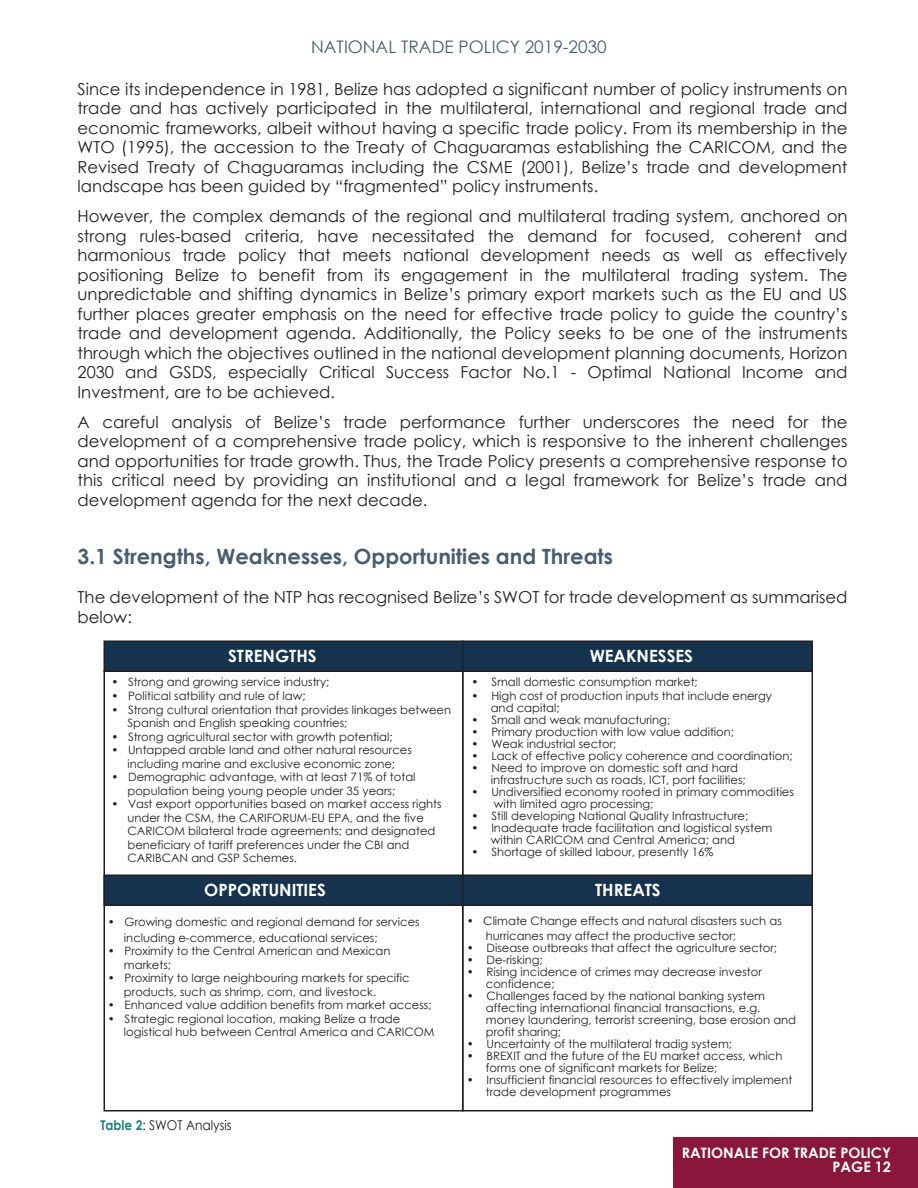
<style>
.page{position:relative;width:918px;height:1188px;background:#fff}
.page>*{position:absolute;margin:0;border:0;box-sizing:border-box;transform-origin:0 0}
.t1{font:700 21px "Century Gothic";color:#465e70}
.t2{font:17.25px "Century Gothic";color:#465e70}
.t3{font:700 16.95px "Century Gothic";color:#fff}
.t4{font:16.5px/19.5px "Century Gothic";color:#231f20;text-align:justify}
.t5{font:700 14.4px/13.5px "Century Gothic";color:#fff;text-align:right}
.t6{font:13.5px "Century Gothic";color:#231f20;scale:.9 1}
.t7{font:11.55px/13.5px "Century Gothic";color:#231f20}
.s1{font-weight:700;color:#1f807d}
</style>
<div class="page">
<div style="left:104px;top:640px;width:360px;height:32px;background:#16334d;border:2px solid #231f20"></div>
<div style="left:104px;top:670px;width:360px;height:442px;border:2px solid #231f20"></div>
<div style="left:462px;top:670px;width:351px;height:442px;border:2px solid #231f20"></div>
<div style="left:462px;top:640px;width:351px;height:32px;background:#16334d;border:2px solid #231f20"></div>
<div style="left:104px;top:874px;width:360px;height:32px;background:#16334d;border:2px solid #231f20"></div>
<div style="left:462px;top:874px;width:351px;height:32px;background:#16334d;border:2px solid #231f20"></div>
<div style="left:674px;top:1137px;width:244px;height:51px;background:#8a163b"></div>
<h2 class="t2" style="left:311px;top:34px;width:297px">NATIONAL TRADE POLICY 2019-2030</h2>
<p class="t4" style="left:78px;top:79px;width:771px">Since its independence in 1981, Belize has adopted a significant number of policy instruments on trade and has actively participated in the multilateral, international and regional trade and economic frameworks, albeit without having a specific trade policy. From its membership in the WTO (1995), the accession to the Treaty of Chaguaramas establishing the CARICOM, and the Revised Treaty of Chaguaramas including the CSME (2001), Belize’s trade and development landscape has been guided by “fragmented” policy instruments.</p>
<p class="t4" style="left:78px;top:206px;width:771px">However, the complex demands of the regional and multilateral trading system, anchored on strong rules-based criteria, have necessitated the demand for focused, coherent and harmonious trade policy that meets national development needs as well as effectively positioning Belize to benefit from its engagement in the multilateral trading system. The unpredictable and shifting dynamics in Belize’s primary export markets such as the EU and US further places greater emphasis on the need for effective trade policy to guide the country’s trade and development agenda. Additionally, the Policy seeks to be one of the instruments through which the objectives outlined in the national development planning documents, Horizon 2030 and GSDS, especially Critical Success Factor No.1 - Optimal National Income and Investment, are to be achieved.</p>
<p class="t4" style="left:78px;top:412px;width:771px">A careful analysis of Belize’s trade performance further underscores the need for the development of a comprehensive trade policy, which is responsive to the inherent challenges and opportunities for trade growth. Thus, the Trade Policy presents a comprehensive response to this critical need by providing an institutional and a legal framework for Belize’s trade and development agenda for the next decade.</p>
<h1 class="t1" style="left:78px;top:541px;width:537px">3.1 Strengths, Weaknesses, Opportunities and Threats</h1>
<h3 class="t4" style="left:78px;top:587px;width:771px">The development of the NTP has recognised Belize’s SWOT for trade development as summarised below:</h3>
<h3 class="t3" style="left:228px;top:643px;width:90px">STRENGTHS</h3>
<p class="t7" style="left:112px;top:675px;width:220px">• Strong and growing service industry;</p>
<p class="t7" style="left:112px;top:689px;width:196px">• Political satbility and rule of law;</p>
<p class="t7" style="left:127px;top:703px;width:325px;text-indent:-16px">• Strong cultural orientation that provides linkages between<br>Spanish and English speaking countries;</p>
<p class="t7" style="left:112px;top:730px;width:283px">• Strong agricultural sector with growth potential;</p>
<p class="t7" style="left:112px;top:743px;width:302px;text-align:center">• Untapped arable land and other natural resources including marine and exclusive economic zone;</p>
<p class="t7" style="left:112px;top:770px;width:306px;text-align:center">• Demographic advantage, with at least 71% of total population being young people under 35 years;</p>
<p class="t7" style="left:127px;top:797px;width:316px;text-indent:-16px">• Vast export opportunities based on market access rights under the CSM, the CARIFORUM-EU EPA, and the five CARICOM bilateral trade agreements; and designated beneficiary of tariff preferences under the CBI and CARIBCAN and GSP Schemes.</p>
<h3 class="t3" style="left:204px;top:877px;width:123px">OPPORTUNITIES</h3>
<p class="t7" style="left:124px;top:914px;width:297px;line-height:15.5px;text-indent:-16px">• Growing domestic and regional demand for services including e-commerce, educational services;</p>
<p class="t7" style="left:124px;top:944px;width:268px;text-indent:-16px">• Proximity to the Central American and Mexican markets;</p>
<p class="t7" style="left:124px;top:971px;width:287px;text-indent:-16px">• Proximity to large neighbouring markets for specific products, such as shrimp, corn, and livestock.</p>
<p class="t7" style="left:108px;top:998px;width:325px">• Enhanced value addition benefits from market access;</p>
<p class="t7" style="left:124px;top:1012px;width:312px;text-indent:-16px">• Strategic regional location, making Belize a trade logistical hub between Central America and CARICOM</p>
<p class="t6" style="left:100px;top:1116px;width:147px"><span class="s1">Table 2</span>: SWOT Analysis</p>
<h3 class="t3" style="left:590px;top:643px;width:105px">WEAKNESSES</h3>
<p class="t7" style="left:472px;top:675px;width:228px">• Small domestic consumption market;</p>
<p class="t7" style="left:491px;top:689px;width:283px;line-height:12px;text-indent:-19px">• High cost of production inputs that include energy and capital;</p>
<p class="t7" style="left:472px;top:713px;width:200px">• Small and weak manufacturing;</p>
<p class="t7" style="left:472px;top:725px;width:264px">• Primary production with low value addition;</p>
<p class="t7" style="left:472px;top:737px;width:146px">• Weak industrial sector;</p>
<p class="t7" style="left:472px;top:749px;width:322px">• Lack of effective policy coherence and coordination;</p>
<p class="t7" style="left:491px;top:761px;width:257px;line-height:12px;text-indent:-19px">• Need to improve on domestic soft and hard infrastructure such as roads, ICT, port facilities;</p>
<p class="t7" style="left:494px;top:785px;width:301px;line-height:12px;text-indent:-22px">• Undiversified economy rooted in primary commodities with limited agro processing;</p>
<p class="t7" style="left:472px;top:809px;width:278px">• Still developing National Quality Infrastructure;</p>
<p class="t7" style="left:491px;top:821px;width:283px;line-height:12px;text-indent:-19px">• Inadequate trade facilitation and logistical system within CARICOM and Central America; and</p>
<p class="t7" style="left:472px;top:845px;width:243px">• Shortage of skilled labour, presently 16%</p>
<h3 class="t3" style="left:595px;top:877px;width:67px">THREATS</h3>
<p class="t7" style="left:486px;top:913px;width:297px;line-height:15.5px;text-indent:-19px">• Climate Change effects and natural disasters such as hurricanes may affect the productive sector;</p>
<p class="t7" style="left:467px;top:941px;width:312px">• Disease outbreaks that affect the agriculture sector;</p>
<p class="t7" style="left:467px;top:953px;width:78px">• De-risking;</p>
<p class="t7" style="left:486px;top:966px;width:277px;line-height:12px;text-indent:-19px">• Rising incidence of crimes may decrease investor confidence;</p>
<p class="t7" style="left:486px;top:990px;width:312px;line-height:12px;text-indent:-19px">• Challenges faced by the national banking system affecting international financial transactions, e.g. money laundering, terrorist screening, base erosion and profit sharing;</p>
<p class="t7" style="left:467px;top:1037px;width:267px">• Uncertainty of the multilateral tradig system;</p>
<p class="t7" style="left:486px;top:1050px;width:298px;line-height:12px;text-indent:-19px">• BREXIT and the future of the EU market access, which forms one of significant markets for Belize;</p>
<p class="t7" style="left:486px;top:1074px;width:308px;line-height:12px;text-indent:-19px">• Insufficient financial resources to effectively implement trade development programmes</p>
<p class="t5" style="left:682px;top:1145px;width:211px">RATIONALE FOR TRADE POLICY<br>PAGE 12</p>
</div>
